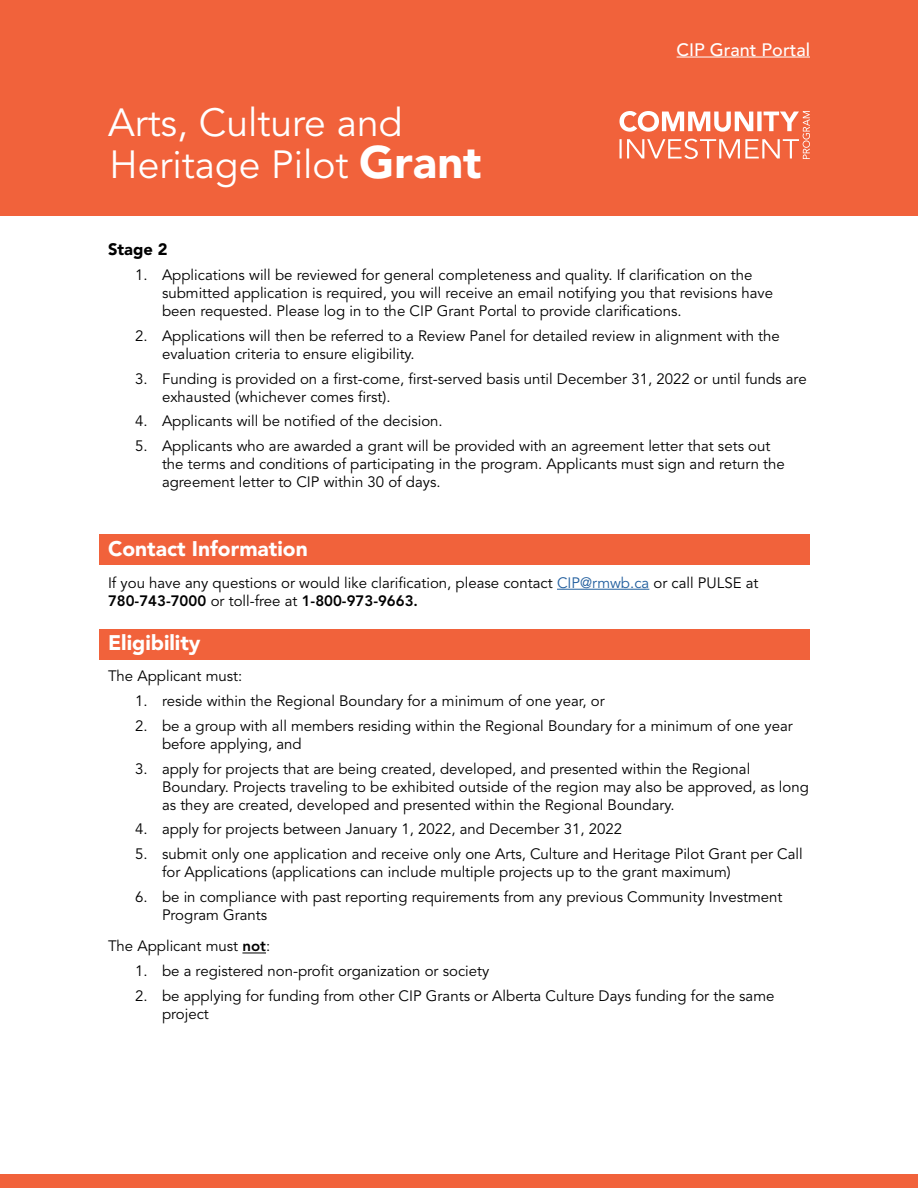
<style>
.page{position:relative;width:918px;height:1188px;background:#fff}
.page>*{position:absolute;margin:0;border:0;box-sizing:border-box;transform-origin:0 0}
.t1{font:39px/41.8px "Avenir LT Std";color:#fff}
.t2{font:900 21px "Avenir LT Std";color:#fff}
.t3{font:500 18px "Avenir";color:#fff}
.t4{font:900 16.5px "Avenir LT Std";color:#000}
.t5{font:15px/18px "Avenir LT Std";color:#000}
.s1{font-weight:900;font-size:45.15px}
.s2{color:#215e9e}
.s3{font-weight:800}
</style>
<div class="page">
<div style="left:99px;top:629px;width:711px;height:30px;background:#f1623b"></div>
<div style="left:99px;top:534px;width:711px;height:30px;background:#f1623b"></div>
<div style="left:0;top:0;width:918px;height:216px;background:#f1623b"></div>
<svg style="left:620px;top:111px;width:190px;height:48px"></svg>
<hr style="left:557px;top:589px;width:92px;height:1px;background:#215e9e">
<svg style="left:242px;top:953px;width:24px;height:1px"></svg>
<hr style="left:677px;top:57px;width:133px;height:1px;background:#fff">
<div style="left:0;top:1174px;width:918px;height:14px;background:#f1623b"></div>
<h1 class="t1" style="left:108px;top:103px;width:375px">Arts, Culture and<br>Heritage Pilot <span class="s1">Grant</span></h1>
<p class="t3" style="left:677px;top:34px;width:135px">CIP Grant Portal</p>
<p class="t4" style="left:108px;top:240px;width:61px">Stage 2</p>
<p class="t5" style="left:162px;top:266px;width:613px;text-indent:-27px">1. Applications will be reviewed for general completeness and quality. If clarification on the submitted application is required, you will receive an email notifying you that revisions have been requested. Please log in to the CIP Grant Portal to provide clarifications.</p>
<p class="t5" style="left:162px;top:327px;width:619px;text-indent:-27px">2. Applications will then be referred to a Review Panel for detailed review in alignment with the evaluation criteria to ensure eligibility.</p>
<p class="t5" style="left:162px;top:370px;width:646px;text-indent:-27px">3. Funding is provided on a first-come, first-served basis until December 31, 2022 or until funds are exhausted (whichever comes first).</p>
<p class="t5" style="left:135px;top:413px;width:309px">4. Applicants will be notified of the decision.</p>
<p class="t5" style="left:162px;top:437px;width:624px;text-indent:-27px">5. Applicants who are awarded a grant will be provided with an agreement letter that sets out the terms and conditions of participating in the program. Applicants must sign and return the agreement letter to CIP within 30 of days.</p>
<h2 class="t2" style="left:108px;top:536px;width:201px">Contact Information</h2>
<p class="t5" style="left:108px;top:574px;width:652px">If you have any questions or would like clarification, please contact <span class="s2">CIP@rmwb.ca</span> or call PULSE at<br><span class="s3">780-743-7000</span> or toll-free at <span class="s3">1-800-973-9663.</span></p>
<h2 class="t2" style="left:108px;top:630px;width:94px">Eligibility</h2>
<p class="t5" style="left:108px;top:668px;width:136px">The Applicant must:</p>
<p class="t5" style="left:135px;top:692px;width:471px">1. reside within the Regional Boundary for a minimum of one year, or</p>
<p class="t5" style="left:162px;top:717px;width:632px;text-indent:-27px">2. be a group with all members residing within the Regional Boundary for a minimum of one year before applying, and</p>
<p class="t5" style="left:162px;top:760px;width:648px;text-indent:-27px">3. apply for projects that are being created, developed, and presented within the Regional<br>Boundary. Projects traveling to be exhibited outside of the region may also be approved, as long as they are created, developed and presented within the Regional Boundary.</p>
<p class="t5" style="left:135px;top:821px;width:489px">4. apply for projects between January 1, 2022, and December 31, 2022</p>
<p class="t5" style="left:162px;top:845px;width:642px;text-indent:-27px">5. submit only one application and receive only one Arts, Culture and Heritage Pilot Grant per Call for Applications (applications can include multiple projects up to the grant maximum)</p>
<p class="t5" style="left:162px;top:888px;width:622px;text-indent:-27px">6. be in compliance with past reporting requirements from any previous Community Investment<br>Program Grants</p>
<p class="t5" style="left:108px;top:938px;width:164px">The Applicant must <span class="s3">not</span>:</p>
<p class="t5" style="left:135px;top:962px;width:356px">1. be a registered non-profit organization or society</p>
<p class="t5" style="left:162px;top:987px;width:614px;text-indent:-27px">2. be applying for funding from other CIP Grants or Alberta Culture Days funding for the same project</p>
</div>
